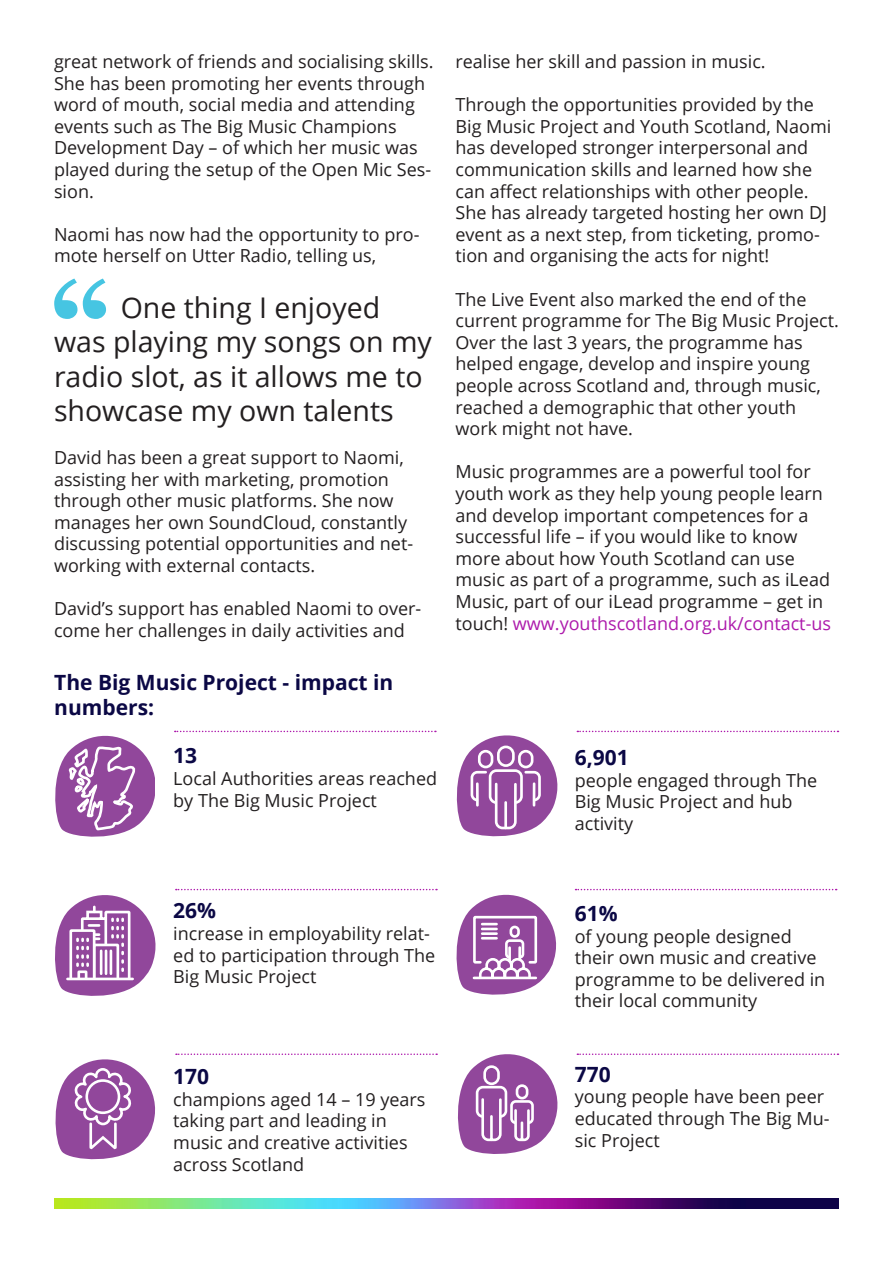
<style>
.page{position:relative;width:893px;height:1263px;background:#fff}
.page>*{position:absolute;margin:0;border:0;box-sizing:border-box;transform-origin:0 0}
.t1{font:28.5px/34.2px "Open Sans";color:#231f20}
.t2{font:700 21px/25.2px "Open Sans";color:#0b0845}
.t3{font:18px/21.6px "Open Sans";color:#231f20}
.s1{color:#ad1aac}
</style>
<div class="page">
<img style="left:54px;top:1198px;width:785px;height:11px">
<svg style="left:55px;top:735px;width:100px;height:102px"></svg>
<svg style="left:456px;top:735px;width:102px;height:102px"></svg>
<svg style="left:55px;top:895px;width:101px;height:101px"></svg>
<hr style="left:67px;top:978px;width:66px;height:2px;background:#fff">
<svg style="left:456px;top:894px;width:101px;height:101px"></svg>
<svg style="left:55px;top:1059px;width:101px;height:101px"></svg>
<svg style="left:457px;top:1054px;width:101px;height:100px"></svg>
<svg style="left:175px;top:731px;width:261px;height:1px"></svg>
<svg style="left:577px;top:731px;width:261px;height:1px"></svg>
<svg style="left:575px;top:889px;width:262px;height:1px"></svg>
<svg style="left:176px;top:889px;width:261px;height:1px"></svg>
<svg style="left:577px;top:1053px;width:261px;height:2px"></svg>
<svg style="left:176px;top:1053px;width:261px;height:2px"></svg>
<svg style="left:54px;top:279px;width:52px;height:40px"></svg>
<p class="t3" style="left:54px;top:50px;width:381px">great network of friends and socialising skills.<br>She has been promoting her events through word of mouth, social media and attending events such as The Big Music Champions Development Day – of which her music was played during the setup of the Open Mic Ses&shy;sion.</p>
<p class="t3" style="left:54px;top:223px;width:367px">Naomi has now had the opportunity to pro&shy;mote herself on Utter Radio, telling us,</p>
<p class="t1" style="left:54px;top:290px;width:379px;text-indent:67px">One thing I enjoyed was playing my songs on my radio slot, as it allows me to showcase my own talents</p>
<p class="t3" style="left:54px;top:446px;width:361px">David has been a great support to Naomi, assisting her with marketing, promotion through other music platforms. She now manages her own SoundCloud, constantly discussing potential opportunities and net&shy;working with external contacts.</p>
<p class="t3" style="left:54px;top:597px;width:369px">David’s support has enabled Naomi to over&shy;come her challenges in daily activities and</p>
<p class="t2" style="left:54px;top:669px;width:341px">The Big Music Project - impact in numbers:</p>
<p class="t2" style="left:173px;top:743px;width:25px">13</p>
<p class="t3" style="left:173px;top:767px;width:265px">Local Authorities areas reached by The Big Music Project</p>
<p class="t3" style="left:455px;top:50px;width:312px">realise her skill and passion in music.</p>
<p class="t3" style="left:455px;top:93px;width:377px">Through the opportunities provided by the Big Music Project and Youth Scotland, Naomi has developed stronger interpersonal and communication skills and learned how she can affect relationships with other people.<br>She has already targeted hosting her own DJ event as a next step, from ticketing, promo&shy;tion and organising the acts for night!</p>
<p class="t3" style="left:455px;top:288px;width:385px">The Live Event also marked the end of the current programme for The Big Music Project.<br>Over the last 3 years, the programme has helped engage, develop and inspire young people across Scotland and, through music, reached a demographic that other youth work might not have.</p>
<p class="t3" style="left:455px;top:461px;width:377px">Music programmes are a powerful tool for youth work as they help young people learn and develop important competences for a successful life – if you would like to know more about how Youth Scotland can use music as part of a programme, such as iLead Music, part of our iLead programme – get in touch! <span class="s1">www.youthscotland.org.uk/contact-us</span></p>
<p class="t2" style="left:575px;top:744px;width:56px">6,901</p>
<p class="t3" style="left:575px;top:769px;width:244px">people engaged through The<br>Big Music Project and hub activity</p>
<p class="t2" style="left:173px;top:898px;width:44px">26%</p>
<p class="t3" style="left:173px;top:922px;width:264px">increase in employability relat&shy;ed to participation through The<br>Big Music Project</p>
<p class="t2" style="left:173px;top:1063px;width:37px">170</p>
<p class="t3" style="left:173px;top:1088px;width:254px">champions aged 14 – 19 years taking part and leading in music and creative activities across Scotland</p>
<p class="t2" style="left:575px;top:900px;width:44px">61%</p>
<p class="t3" style="left:575px;top:925px;width:252px">of young people designed their own music and creative programme to be delivered in their local community</p>
<p class="t2" style="left:575px;top:1061px;width:37px">770</p>
<p class="t3" style="left:575px;top:1086px;width:256px">young people have been peer educated through The Big Mu&shy;sic Project</p>
</div>
